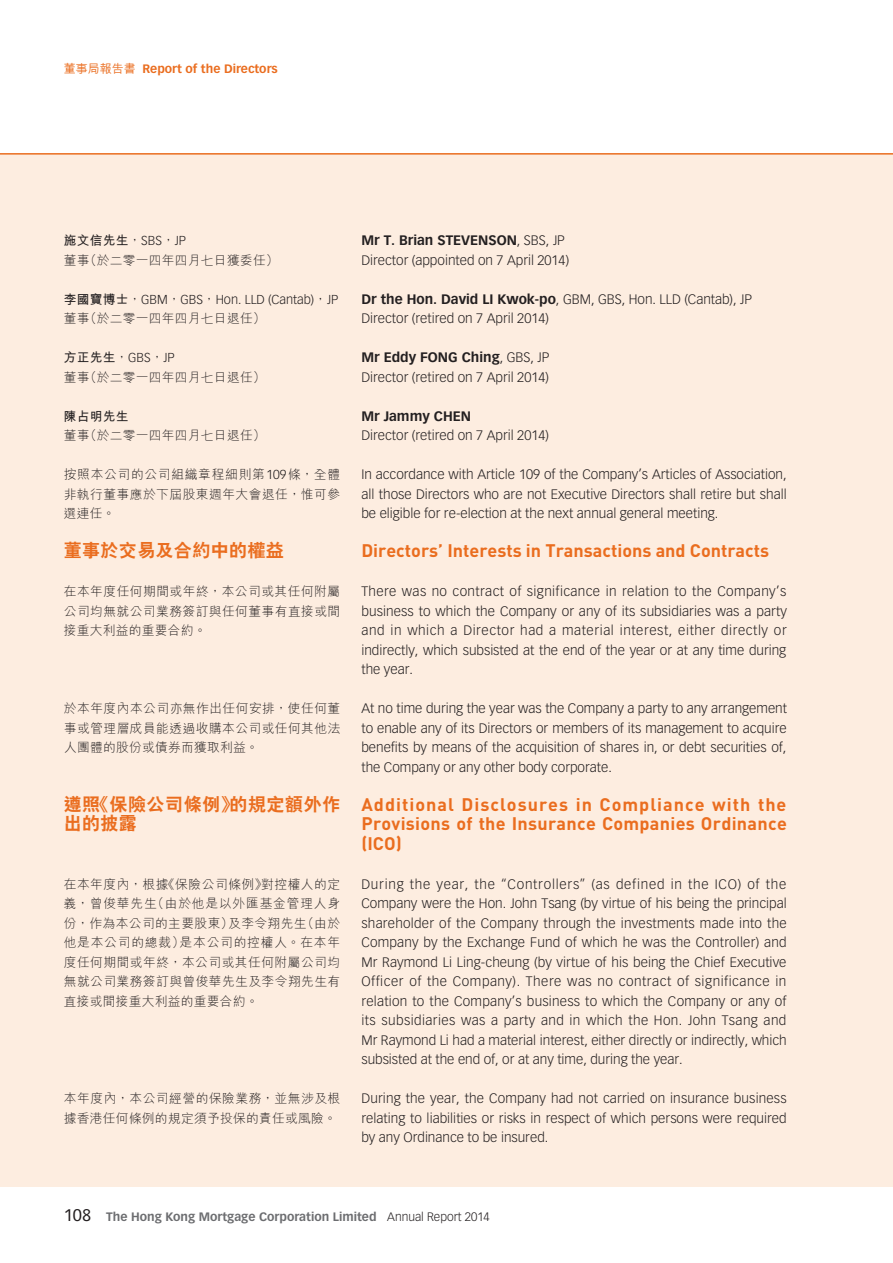
<style>
.page{position:relative;width:893px;height:1263px;background:#fff}
.page>*{position:absolute;margin:0;border:0;box-sizing:border-box;transform-origin:0 0}
.t1{font:700 18px/19.5px "DIN";color:#ea6d1f;text-align:justify}
.t2{font:800 18px/19.5px "C Hei 2 HK";letter-spacing:.02em;color:#ea6d1f}
.t3{font:300 13.5px/19.5px "Vectora LT Std";color:#231f20;text-align:justify}
.t4{font:300 12.75px/19.5px "M Hei HK";letter-spacing:.035em;color:#231f20}
.t5{font:300 12.75px/19.5px "Vectora LT Std";color:#231f20}
.t6{font:700 12px "Vectora LT Std";color:#6c6d70}
.t7{font:700 12px "Vectora LT Std";color:#ea6d1f}
.s1{font-family:"M Hei HK";font-weight:500}
.s2{font-weight:700}
.s3{font-family:"Vectora LT Std"}
.s4{font-family:"M Hei HK";font-weight:700}
.s5{font-family:"M Hei HK"}
.s6{font-weight:400;font-size:16.5px;color:#231f20}
.s7{font-weight:300;color:#231f20}
</style>
<div class="page">
<div style="left:0;top:154px;width:893px;height:1032px;background:#fdede0"></div>
<hr style="left:0;top:153px;width:893px;height:2px;background:#ea6d1f">
<p class="t7" style="left:64px;top:62px;width:215px"><span class="s1">董事局報告書</span> Report of the Directors</p>
<p class="t4" style="left:64px;top:231px;width:216px"><span class="s2">施文信先生</span>，<span class="s3">SBS</span>，<span class="s3">JP<br></span>董事（於二零一四年四月七日獲委任）</p>
<p class="t5" style="left:64px;top:290px;width:276px"><span class="s4">李國寶博士</span><span class="s5">，</span>GBM<span class="s5">，</span>GBS<span class="s5">，</span>Hon. LLD (Cantab)<span class="s5">，</span>JP<span class="s5">董事（於二零一四年四月七日退任）</span></p>
<p class="t4" style="left:64px;top:348px;width:203px"><span class="s2">方正先生</span>，<span class="s3">GBS</span>，<span class="s3">JP<br></span>董事（於二零一四年四月七日退任）</p>
<p class="t4" style="left:64px;top:406px;width:203px"><span class="s2">陳占明先生<br></span>董事（於二零一四年四月七日退任）</p>
<p class="t4" style="left:64px;top:465px;width:278px;text-align:justify">按照本公司的公司組織章程細則第<span class="s3">109</span>條，全體非執行董事應於下屆股東週年大會退任，惟可參選連任。</p>
<h1 class="t2" style="left:64px;top:541px;width:221px">董事於交易及合約中的權益</h1>
<p class="t4" style="left:64px;top:582px;width:278px;text-align:justify">在本年度任何期間或年終，本公司或其任何附屬公司均無就公司業務簽訂與任何董事有直接或間接重大利益的重要合約。</p>
<p class="t4" style="left:64px;top:699px;width:278px;text-align:justify">於本年度內本公司亦無作出任何安排，使任何董事或管理層成員能透過收購本公司或任何其他法人團體的股份或債券而獲取利益。</p>
<h1 class="t2" style="left:64px;top:794px;width:278px">遵照《保險公司條例》的規定額外作出的披露</h1>
<p class="t4" style="left:64px;top:874px;width:278px;text-align:justify">在本年度內，根據《保險公司條例》對控權人的定義，曾俊華先生（由於他是以外匯基金管理人身份，作為本公司的主要股東）及李令翔先生（由於他是本公司的總裁）是本公司的控權人。在本年度任何期間或年終，本公司或其任何附屬公司均無就公司業務簽訂與曾俊華先生及李令翔先生有直接或間接重大利益的重要合約。</p>
<p class="t4" style="left:64px;top:1089px;width:278px">本年度內，本公司經營的保險業務，並無涉及根據香港任何條例的規定須予投保的責任或風險。</p>
<p class="t3" style="left:361px;top:231px;width:209px"><span class="s2">Mr T. Brian STEVENSON</span>, SBS, JP<br>Director (appointed on 7 April 2014)</p>
<p class="t3" style="left:361px;top:289px;width:392px"><span class="s2">Dr the Hon. David LI Kwok-po</span>, GBM, GBS, Hon. LLD (Cantab), JP<br>Director (retired on 7 April 2014)</p>
<p class="t3" style="left:361px;top:348px;width:190px"><span class="s2">Mr Eddy FONG Ching</span>, GBS, JP<br>Director (retired on 7 April 2014)</p>
<p class="t3" style="left:361px;top:406px;width:189px"><span class="s2">Mr Jammy CHEN<br></span>Director (retired on 7 April 2014)</p>
<p class="t3" style="left:361px;top:465px;width:427px">In accordance with Article 109 of the Company’s Articles of Association, all those Directors who are not Executive Directors shall retire but shall be eligible for re-election at the next annual general meeting.</p>
<h1 class="t1" style="left:361px;top:540px;width:409px">Directors’ Interests in Transactions and Contracts</h1>
<p class="t3" style="left:361px;top:582px;width:427px">There was no contract of significance in relation to the Company’s business to which the Company or any of its subsidiaries was a party and in which a Director had a material interest, either directly or indirectly, which subsisted at the end of the year or at any time during the year.</p>
<p class="t3" style="left:361px;top:699px;width:427px">At no time during the year was the Company a party to any arrangement to enable any of its Directors or members of its management to acquire benefits by means of the acquisition of shares in, or debt securities of, the Company or any other body corporate.</p>
<h1 class="t1" style="left:361px;top:794px;width:427px">Additional Disclosures in Compliance with the Provisions of the Insurance Companies Ordinance (ICO)</h1>
<p class="t3" style="left:361px;top:874px;width:427px">During the year, the “Controllers” (as defined in the ICO) of the Company were the Hon. John Tsang (by virtue of his being the principal shareholder of the Company through the investments made into the Company by the Exchange Fund of which he was the Controller) and Mr Raymond Li Ling-cheung (by virtue of his being the Chief Executive Officer of the Company). There was no contract of significance in relation to the Company’s business to which the Company or any of its subsidiaries was a party and in which the Hon. John Tsang and Mr Raymond Li had a material interest, either directly or indirectly, which subsisted at the end of, or at any time, during the year.</p>
<p class="t3" style="left:361px;top:1089px;width:427px">During the year, the Company had not carried on insurance business relating to liabilities or risks in respect of which persons were required by any Ordinance to be insured.</p>
<p class="t6" style="left:64px;top:1209px;width:428px"><span class="s6">108</span> The Hong Kong Mortgage Corporation Limited <span class="s7">Annual Report 2014</span></p>
</div>
